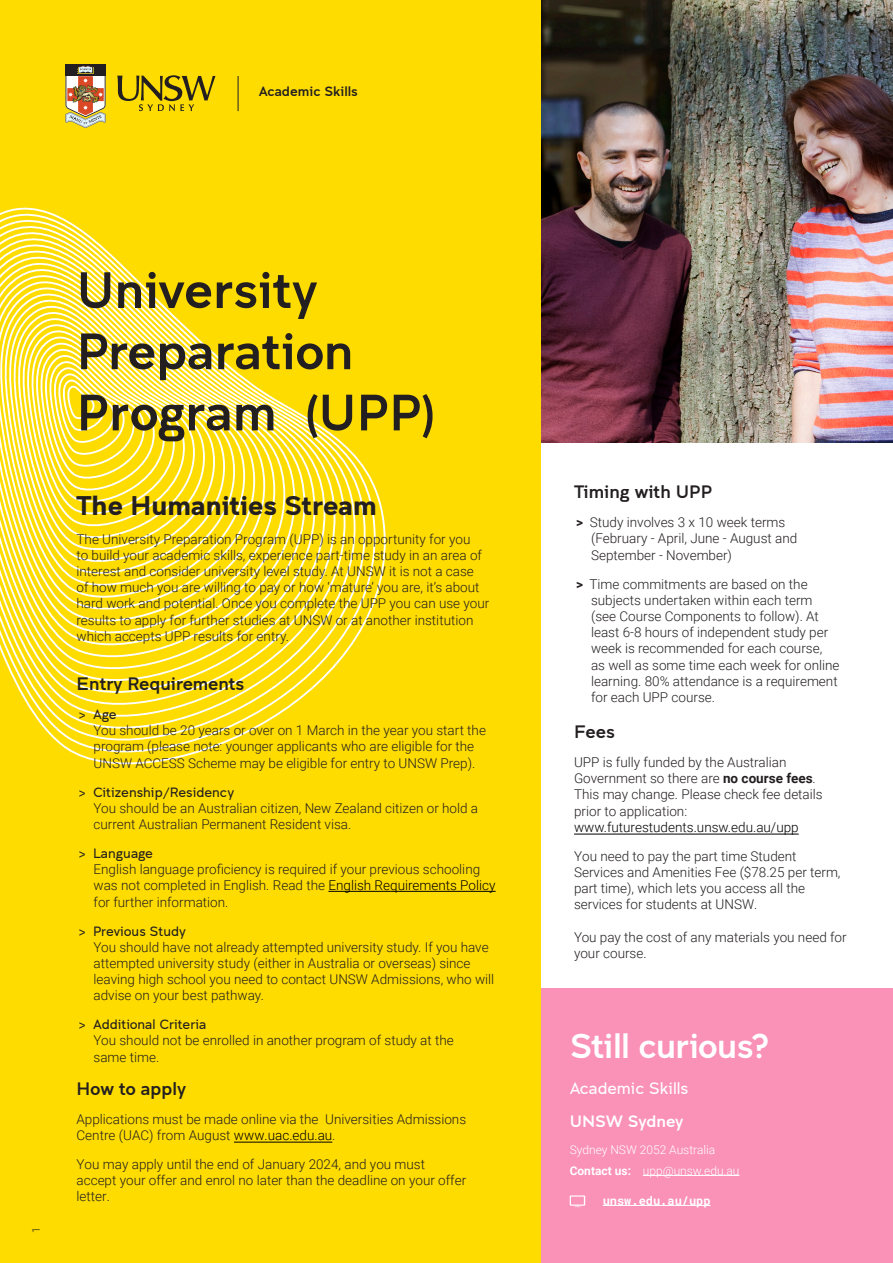
<style>
.page{position:relative;width:893px;height:1263px;background:#fff}
.page>*{position:absolute;margin:0;border:0;box-sizing:border-box;transform-origin:0 0}
.t1{font:51px/61.2px "Clancy";color:#231f20}
.t2{font:34.5px "Clancy";letter-spacing:-.02em;color:#fff}
.t3{font:700 27px "Clancy";color:#231f20}
.t4{font:18px "Clancy";color:#231f20}
.t5{font:300 16.5px "Clancy";color:#fff}
.t6{font:16.5px "Clancy";color:#fff}
.t7{font:300 13.5px/16.2px "Roboto";color:#231f20}
.t8{font:13.5px "Clancy";color:#231f20}
.t9{font:300 12px "Roboto";color:#fff}
.t10{font:700 12px "Roboto Mono";color:#fff}
.t11{font:300 10.5px "Roboto";color:#231f20}
.s1{font-family:"Clancy"}
.s2{color:#000}
.s3{font-weight:700}
</style>
<div class="page">
<div style="left:540px;top:989px;width:353px;height:274px;background:#fa91b6"></div>
<img style="left:540px;top:0;width:353px;height:442px">
<div style="left:0;top:0;width:540px;height:1263px;background:#ffdc00"></div>
<svg style="left:66px;top:64px;width:40px;height:64px;background:#b39371"></svg>
<svg style="left:117px;top:75px;width:98px;height:36px"></svg>
<hr style="left:238px;top:76px;width:1px;height:35px;background:#231f20">
<hr style="left:643px;top:1175px;width:96px;height:1px;background:#fff">
<hr style="left:603px;top:1205px;width:108px;height:1px;background:#fff">
<svg style="left:570px;top:1195px;width:15px;height:12px"></svg>
<svg style="left:66px;top:446px;width:291px;height:316px"></svg>
<svg style="left:3px;top:207px;width:343px;height:542px"></svg>
<svg style="left:0;top:212px;width:336px;height:524px"></svg>
<svg style="left:0;top:219px;width:326px;height:504px"></svg>
<svg style="left:0;top:226px;width:316px;height:484px"></svg>
<svg style="left:0;top:234px;width:306px;height:462px"></svg>
<svg style="left:0;top:241px;width:296px;height:442px"></svg>
<svg style="left:0;top:248px;width:286px;height:422px"></svg>
<svg style="left:0;top:255px;width:276px;height:402px"></svg>
<svg style="left:0;top:262px;width:266px;height:382px"></svg>
<svg style="left:0;top:269px;width:256px;height:362px"></svg>
<svg style="left:0;top:276px;width:246px;height:342px"></svg>
<svg style="left:0;top:283px;width:236px;height:321px"></svg>
<svg style="left:2px;top:290px;width:224px;height:301px"></svg>
<svg style="left:7px;top:297px;width:209px;height:281px"></svg>
<svg style="left:12px;top:304px;width:194px;height:261px"></svg>
<svg style="left:17px;top:311px;width:179px;height:241px"></svg>
<hr style="left:328px;top:891px;width:168px;height:1px;background:#000">
<hr style="left:574px;top:834px;width:225px;height:1px;background:#000">
<hr style="left:234px;top:1142px;width:98px;height:1px;background:#000">
<p class="t8" style="left:259px;top:84px;width:100px">Academic Skills</p>
<p class="t11" style="left:29px;top:1233px;width:7px;rotate:-90deg">1</p>
<p class="t1" style="left:77px;top:259px;width:360px">University<br>Preparation<br>Program (UPP)</p>
<p class="t3" style="left:77px;top:489px;width:302px">The Humanities Stream</p>
<p class="t7" style="left:77px;top:530px;width:414px">The University Preparation Program (UPP) is an opportunity for you<br>to build your academic skills, experience part-time study in an area of interest and consider university level study. At UNSW it is not a case<br>of how much you are willing to pay or how ‘mature’ you are, it’s about hard work and potential. Once you complete the UPP you can use your results to apply for further studies at UNSW or at another institution which accepts UPP results for entry.</p>
<p class="t4" style="left:77px;top:673px;width:169px">Entry Requirements</p>
<p class="t7" style="left:94px;top:706px;width:394px;text-indent:-15px"><span class="s1">&gt; Age<br></span>You should be 20 years or over on 1 March in the year you start the program (please note: younger applicants who are eligible for the UNSW ACCESS Scheme may be eligible for entry to UNSW Prep).</p>
<p class="t7" style="left:94px;top:783px;width:386px;text-indent:-15px"><span class="s1">&gt; Citizenship/Residency<br></span>You should be an Australian citizen, New Zealand citizen or hold a current Australian Permanent Resident visa.</p>
<p class="t7" style="left:94px;top:844px;width:403px;text-indent:-15px"><span class="s1">&gt; Language<br></span>English language proficiency is required if your previous schooling was not completed in English. Read the <span class="s2">English Requirements Policy </span>for further information.</p>
<p class="t7" style="left:94px;top:922px;width:402px;text-indent:-15px"><span class="s1">&gt; Previous Study<br></span>You should have not already attempted university study. If you have attempted university study (either in Australia or overseas) since leaving high school you need to contact UNSW Admissions, who will advise on your best pathway.</p>
<p class="t7" style="left:94px;top:1016px;width:362px;text-indent:-15px"><span class="s1">&gt; Additional Criteria<br></span>You should not be enrolled in another program of study at the same time.</p>
<p class="t4" style="left:77px;top:1078px;width:111px">How to apply</p>
<p class="t7" style="left:77px;top:1110px;width:391px">Applications must be made online via the Universities Admissions<br>Centre (UAC) from August <span class="s2">www.uac.edu.au</span>.</p>
<p class="t7" style="left:77px;top:1155px;width:391px">You may apply until the end of January 2024, and you must accept your offer and enrol no later than the deadline on your offer letter.</p>
<p class="t4" style="left:574px;top:482px;width:140px">Timing with UPP</p>
<p class="t7" style="left:591px;top:514px;width:208px;text-indent:-15px"><span class="s3">&gt;</span> Study involves 3 x 10 week terms (February - April, June - August and<br>September - November)</p>
<p class="t7" style="left:591px;top:575px;width:250px;text-indent:-15px"><span class="s3">&gt;</span> Time commitments are based on the subjects undertaken within each term (see Course Components to follow). At least 6-8 hours of independent study per week is recommended for each course, as well as some time each week for online learning. 80% attendance is a requirement for each UPP course.</p>
<p class="t4" style="left:574px;top:721px;width:42px">Fees</p>
<p class="t7" style="left:574px;top:753px;width:250px">UPP is fully funded by the Australian Government so there are <span class="s3">no course fees</span>.<br>This may change. Please check fee details prior to application: <span class="s2">www.futurestudents.unsw.edu.au/upp</span></p>
<p class="t7" style="left:574px;top:847px;width:268px">You need to pay the part time Student Services and Amenities Fee ($78.25 per term, part time), which lets you access all the services for students at UNSW.</p>
<p class="t7" style="left:574px;top:928px;width:274px">You pay the cost of any materials you need for your course.</p>
<p class="t2" style="left:570px;top:1026px;width:201px">Still curious?</p>
<p class="t5" style="left:570px;top:1078px;width:120px">Academic Skills</p>
<p class="t6" style="left:570px;top:1111px;width:115px">UNSW Sydney</p>
<p class="t9" style="left:570px;top:1141px;width:147px">Sydney NSW 2052 Australia</p>
<p class="t9" style="left:570px;top:1162px;width:171px"><span class="s3">Contact us:</span> upp@unsw.edu.au</p>
<p class="t10" style="left:603px;top:1192px;width:109px">unsw.edu.au/upp</p>
</div>
